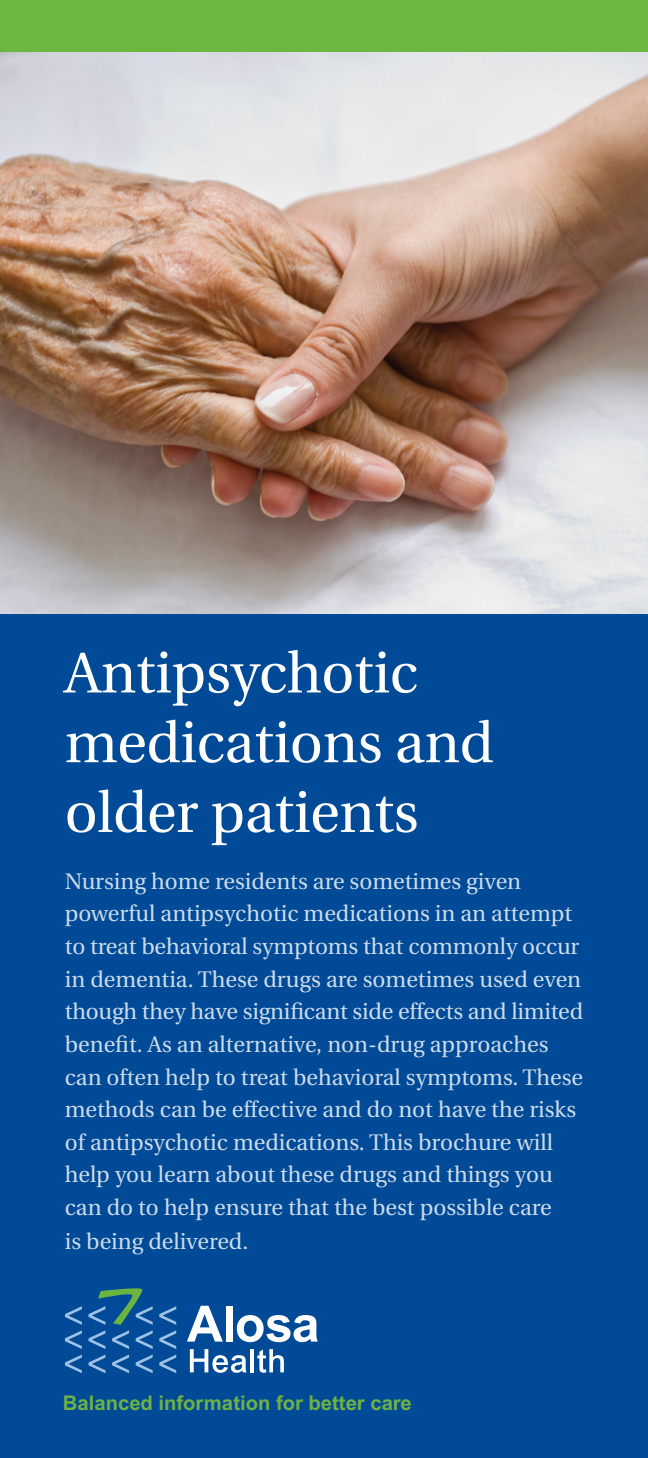
<style>
.page{position:relative;width:648px;height:1458px;background:#004a97}
.page>*{position:absolute;margin:0;border:0;box-sizing:border-box;transform-origin:0 0}
.t1{font:57.38px/69.8px "Utopia";letter-spacing:-.005em;color:#fff}
.t2{font:22.5px/32.6px "Utopia";color:#ccdbea}
.t3{font:700 20.25px "Arial";color:#6fb144}
</style>
<div class="page">
<img style="left:0;top:52px;width:648px;height:562px">
<div style="left:0;top:0;width:648px;height:52px;background:#6cb741"></div>
<svg style="left:65px;top:1306px;width:17px;height:43px"></svg>
<svg style="left:159px;top:1355px;width:17px;height:18px"></svg>
<svg style="left:136px;top:1355px;width:17px;height:18px"></svg>
<svg style="left:89px;top:1355px;width:16px;height:18px"></svg>
<svg style="left:65px;top:1355px;width:17px;height:18px"></svg>
<svg style="left:112px;top:1355px;width:17px;height:18px"></svg>
<svg style="left:159px;top:1306px;width:17px;height:43px"></svg>
<svg style="left:190px;top:1349px;width:57px;height:24px"></svg>
<hr style="left:250px;top:1349px;width:4px;height:23px;background:#fff">
<svg style="left:257px;top:1349px;width:27px;height:24px"></svg>
<svg style="left:187px;top:1306px;width:36px;height:36px"></svg>
<div style="left:226px;top:1306px;width:7px;height:36px;background:#fff"></div>
<svg style="left:237px;top:1315px;width:81px;height:27px"></svg>
<svg style="left:89px;top:1288px;width:64px;height:61px"></svg>
<p class="t1" style="left:65px;top:639px;width:431px">Antipsychotic medications and older patients</p>
<p class="t2" style="left:65px;top:865px;width:520px">Nursing home residents are sometimes given powerful antipsychotic medications in an attempt to treat behavioral symptoms that commonly occur in dementia. These drugs are sometimes used even though they have significant side effects and limited benefit. As an alternative, non-drug approaches can often help to treat behavioral symptoms. These methods can be effective and do not have the risks of antipsychotic medications. This brochure will help you learn about these drugs and things you can do to help ensure that the best possible care<br>is being delivered.</p>
<p class="t3" style="left:63px;top:1391px;width:350px">Balanced information for better care</p>
</div>
